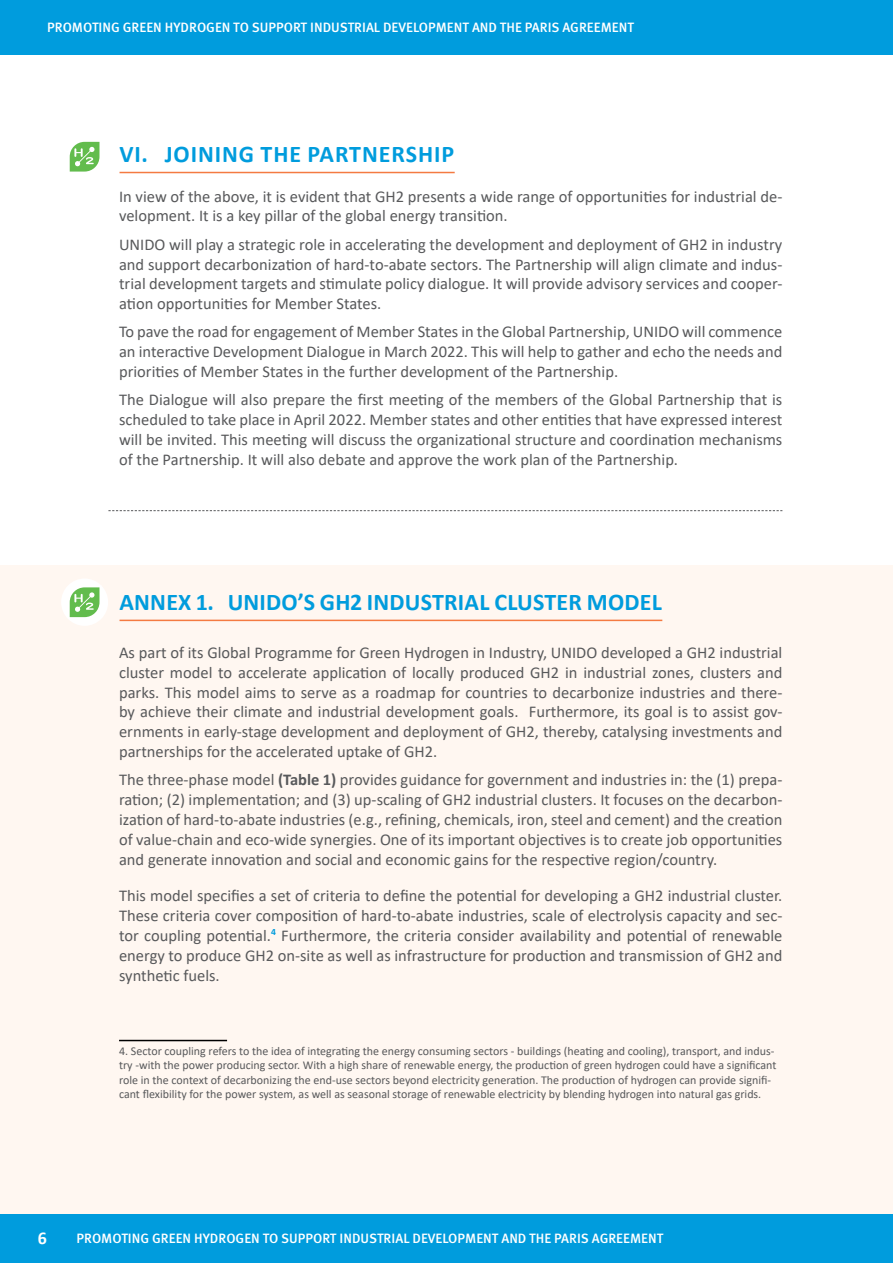
<style>
.page{position:relative;width:893px;height:1263px;background:#fff}
.page>*{position:absolute;margin:0;border:0;box-sizing:border-box;transform-origin:0 0}
.t1{font:700 24px "Calibri";letter-spacing:.01em;color:#009cdd}
.t2{font:700 24px "Calibri";letter-spacing:.04em;color:#009cdd}
.t3{font:700 18px "Calibri";color:#fff}
.t4{font:16.5px/19.8px "Calibri";color:#58595b;text-align:justify}
.t5{font:500 13.5px "Meta Pro";color:#fff}
.t6{font:12px/14.4px "Calibri";color:#58595b}
.s1{font-weight:700}
</style>
<div class="page">
<div style="left:0;top:566px;width:893px;height:649px;background:#fff7f1"></div>
<div style="left:0;top:1215px;width:893px;height:48px;background:#009cdd"></div>
<hr style="left:120px;top:172px;width:335px;height:1px;background:#f47a42">
<hr style="left:120px;top:620px;width:542px;height:1px;background:#f47a42">
<hr style="left:119px;top:1040px;width:108px;height:1px;background:#000">
<div style="left:0;top:0;width:893px;height:54px;background:#009cdd"></div>
<svg style="left:108px;top:510px;width:674px;height:1px"></svg>
<svg style="left:69px;top:141px;width:31px;height:31px"></svg>
<div style="left:61px;top:578px;width:47px;height:48px;background:#fff;border-radius:50%"></div>
<svg style="left:69px;top:587px;width:31px;height:31px"></svg>
<p class="t5" style="left:47px;top:19px;width:588px">PROMOTING GREEN HYDROGEN TO SUPPORT INDUSTRIAL DEVELOPMENT AND THE PARIS AGREEMENT</p>
<h1 class="t2" style="left:120px;top:137px;width:336px">VI. JOINING THE PARTNERSHIP</h1>
<p class="t4" style="left:119px;top:186px;width:665px">In view of the above, it is evident that GH2 presents a wide range of opportunities for industrial de&shy;velopment. It is a key pillar of the global energy transition.</p>
<p class="t4" style="left:119px;top:234px;width:665px">UNIDO will play a strategic role in accelerating the development and deployment of GH2 in industry and support decarbonization of hard-to-abate sectors. The Partnership will align climate and indus&shy;trial development targets and stimulate policy dialogue. It will provide advisory services and cooper&shy;ation opportunities for Member States.</p>
<p class="t4" style="left:119px;top:322px;width:665px">To pave the road for engagement of Member States in the Global Partnership, UNIDO will commence an interactive Development Dialogue in March 2022. This will help to gather and echo the needs and priorities of Member States in the further development of the Partnership.</p>
<p class="t4" style="left:119px;top:390px;width:665px">The Dialogue will also prepare the first meeting of the members of the Global Partnership that is scheduled to take place in April 2022. Member states and other entities that have expressed interest will be invited. This meeting will discuss the organizational structure and coordination mechanisms of the Partnership. It will also debate and approve the work plan of the Partnership.</p>
<h1 class="t1" style="left:120px;top:585px;width:544px">ANNEX 1. UNIDO’S GH2 INDUSTRIAL CLUSTER MODEL</h1>
<p class="t4" style="left:119px;top:642px;width:665px">As part of its Global Programme for Green Hydrogen in Industry, UNIDO developed a GH2 industrial cluster model to accelerate application of locally produced GH2 in industrial zones, clusters and parks. This model aims to serve as a roadmap for countries to decarbonize industries and there&shy;by achieve their climate and industrial development goals. Furthermore, its goal is to assist gov&shy;ernments in early-stage development and deployment of GH2, thereby, catalysing investments and partnerships for the accelerated uptake of GH2.</p>
<p class="t4" style="left:119px;top:769px;width:665px">The three-phase model <span class="s1">(Table 1)</span> provides guidance for government and industries in: the (1) prepa&shy;ration; (2) implementation; and (3) up-scaling of GH2 industrial clusters. It focuses on the decarbon&shy;ization of hard-to-abate industries (e.g., refining, chemicals, iron, steel and cement) and the creation of value-chain and eco-wide synergies. One of its important objectives is to create job opportunities and generate innovation and social and economic gains for the respective region/country.</p>
<p class="t4" style="left:119px;top:885px;width:665px">This model specifies a set of criteria to define the potential for developing a GH2 industrial cluster.<br>These criteria cover composition of hard-to-abate industries, scale of electrolysis capacity and sec&shy;tor coupling potential.<sup>4</sup> Furthermore, the criteria consider availability and potential of renewable energy to produce GH2 on-site as well as infrastructure for production and transmission of GH2 and synthetic fuels.</p>
<p class="t6" style="left:119px;top:1043px;width:659px">4. Sector coupling refers to the idea of integrating the energy consuming sectors - buildings (heating and cooling), transport, and indus&shy;try -with the power producing sector. With a high share of renewable energy, the production of green hydrogen could have a significant role in the context of decarbonizing the end-use sectors beyond electricity generation. The production of hydrogen can provide signifi&shy;cant flexibility for the power system, as well as seasonal storage of renewable electricity by blending hydrogen into natural gas grids.</p>
<p class="t3" style="left:38px;top:1225px;width:11px">6</p>
<p class="t5" style="left:77px;top:1229px;width:588px">PROMOTING GREEN HYDROGEN TO SUPPORT INDUSTRIAL DEVELOPMENT AND THE PARIS AGREEMENT</p>
</div>
